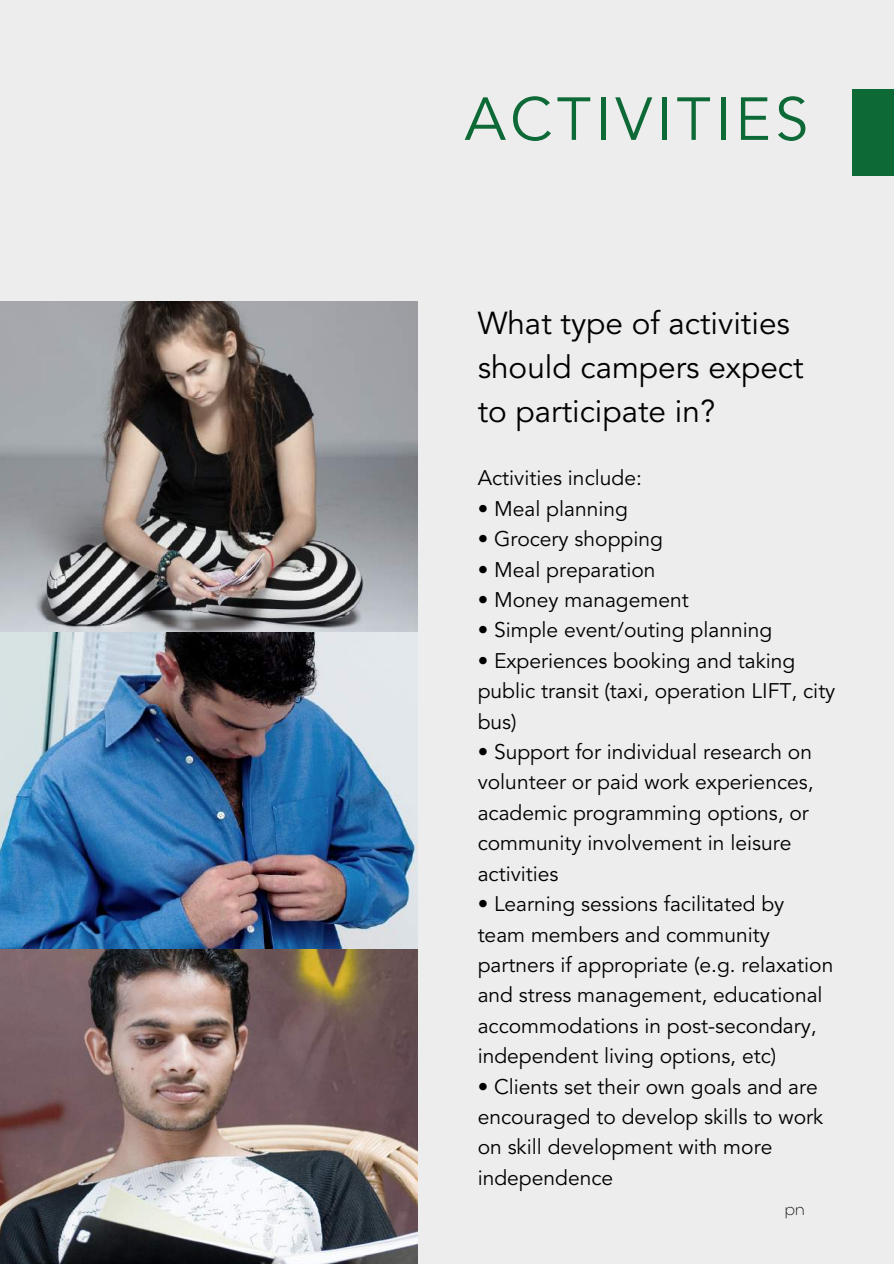
<style>
.page{position:relative;width:894px;height:1264px;background:#fff}
.page>*{position:absolute;margin:0;border:0;box-sizing:border-box;transform-origin:0 0}
.t1{font:60px "Avenir LT Std";letter-spacing:.07em;color:#0d6936}
.t2{font:31.5px/44px "Avenir LT Std";color:#000}
.t3{font:21px/30.5px "Avenir LT Std";color:#000}
.t4{font:200 15px "Balgin";color:#000}
</style>
<div class="page">
<div style="left:0;top:0;width:893px;height:1263px;background:#ededed"></div>
<img style="left:0;top:301px;width:418px;height:962px">
<div style="left:851px;top:89px;width:42px;height:87px;background:#0d6936"></div>
<h1 class="t1" style="left:464px;top:94px;width:345px">ACTIVITIES</h1>
<h2 class="t2" style="left:477px;top:304px;width:327px">What type of activities should campers expect to participate in?</h2>
<p class="t3" style="left:477px;top:464px;width:166px">Activities include:</p>
<p class="t3" style="left:477px;top:495px;width:152px">• Meal planning</p>
<p class="t3" style="left:477px;top:525px;width:187px">• Grocery shopping</p>
<p class="t3" style="left:477px;top:556px;width:179px">• Meal preparation</p>
<p class="t3" style="left:477px;top:586px;width:212px">• Money management</p>
<p class="t3" style="left:477px;top:616px;width:296px">• Simple event/outing planning</p>
<p class="t3" style="left:477px;top:647px;width:359px">• Experiences booking and taking public transit (taxi, operation LIFT, city bus)</p>
<p class="t3" style="left:477px;top:738px;width:337px">• Support for individual research on volunteer or paid work experiences, academic programming options, or community involvement in leisure activities</p>
<p class="t3" style="left:477px;top:890px;width:357px">• Learning sessions facilitated by team members and community partners if appropriate (e.g. relaxation and stress management, educational accommodations in post-secondary, independent living options, etc)</p>
<p class="t3" style="left:477px;top:1072px;width:347px">• Clients set their own goals and are encouraged to develop skills to work on skill development with more independence</p>
<p class="t4" style="left:784px;top:1203px;width:21px">pn</p>
</div>
